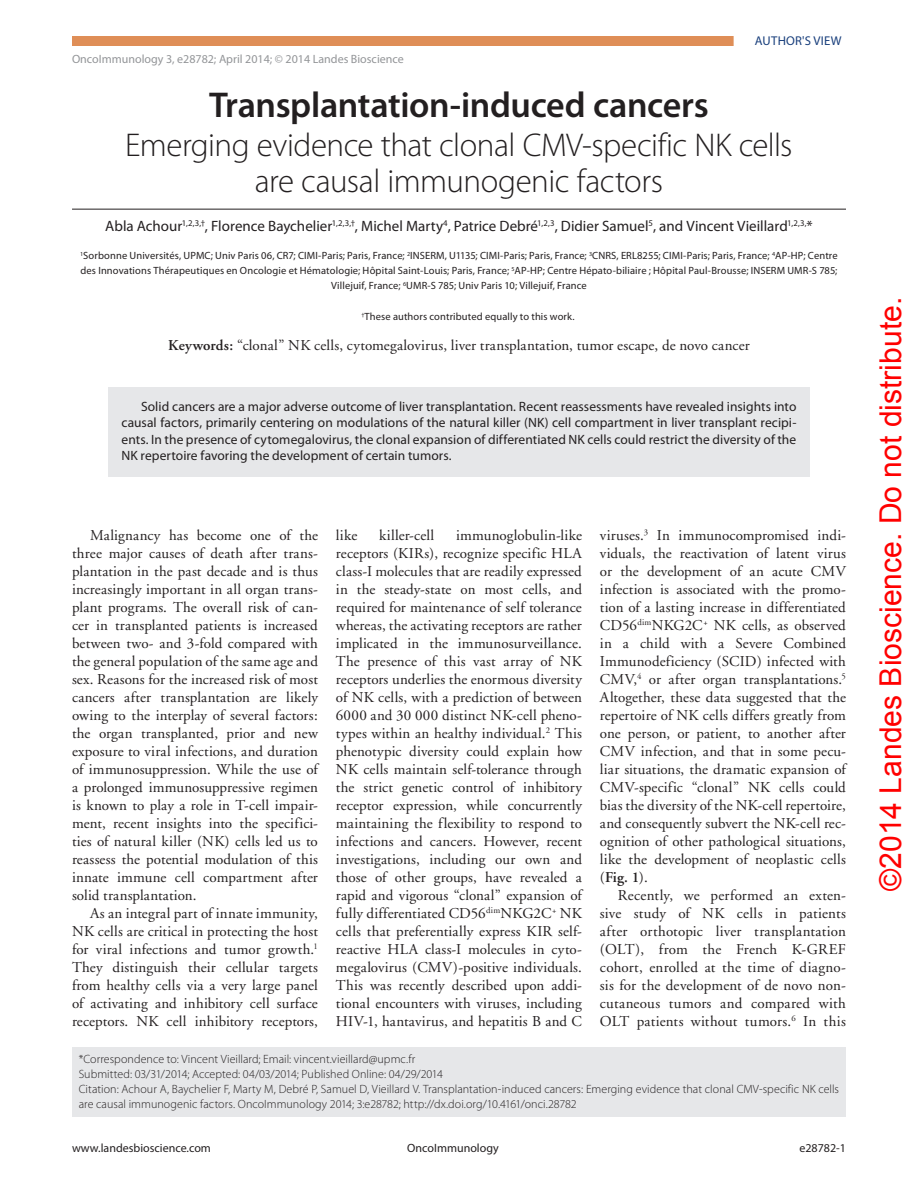
<style>
.page{position:relative;width:918px;height:1188px;background:#fff}
.page>*{position:absolute;margin:0;border:0;box-sizing:border-box;transform-origin:0 0}
.t1{font:600 36px "Myriad Pro";letter-spacing:-.01em;color:#231f20}
.t2{font:300 33px/36px "Myriad Pro";letter-spacing:-.015em;color:#231f20;text-align:center}
.t3{font:30.15px "Arial";color:#f00}
.t4{font:15px/18px "Adobe Garamond";letter-spacing:.01em;color:#231f20;text-align:justify}
.t5{font:15px "Myriad Pro";color:#231f20}
.t6{font:13.5px/16.5px "Myriad Pro";letter-spacing:.005em;color:#231f20;text-align:justify}
.t7{font:12.75px "Myriad Pro";letter-spacing:.02em;color:#193f7c}
.t8{font:300 12px/15px "Myriad Pro";letter-spacing:.005em;color:#231f20}
.t9{font:12px "Myriad Pro";color:#939598}
.t10{font:12px "Myriad Pro";color:#231f20}
.t11{font:10.5px/15px "Myriad Pro";letter-spacing:.01em;color:#231f20}
.s1{font-weight:600}
</style>
<div class="page">
<div style="left:72px;top:36px;width:774px;height:10px;background:#df8e57"></div>
<svg style="left:733px;top:36px;width:113px;height:10px"></svg>
<div style="left:72px;top:1048px;width:774px;height:69px;background:#e6e7e9"></div>
<hr style="left:72px;top:209px;width:774px;height:1px;background:#231f20">
<div style="left:108px;top:387px;width:702px;height:90px;background:#e6e7e9"></div>
<p class="t9" style="left:72px;top:52px;width:333px">OncoI mmunology 3, e28782; April 2014; © 2014 Landes Bioscience</p>
<p class="t7" style="left:755px;top:33px;width:88px">Author's View</p>
<h1 class="t1" style="left:209px;top:82px;width:501px">Transplantation-induced cancers</h1>
<h2 class="t2" style="left:125px;top:126px;width:669px">Emerging evidence that clonal CMV-specific NK cells are causal immunogenic factors</h2>
<p class="t5" style="left:105px;top:216px;width:709px">Abla Achour<sup>1,2,3,†</sup>, Florence Baychelier<sup>1,2,3,†</sup>, Michel Marty<sup>4</sup>, Patrice Debré<sup>1,2,3</sup>, Didier Samuel<sup>5</sup>, and Vincent Vieillard<sup>1,2,3,</sup>*</p>
<p class="t11" style="left:80px;top:248px;width:343px"><sup>1</sup>Sorbonne Universités, UPMC; Univ Paris 06, CR7; CIMI -Paris; Paris, France; <sup>2</sup>INSER</p>
<p class="t11" style="left:81px;top:248px;width:759px;text-indent:356px">M, U1135; CI MI -Paris; Paris, France; <sup>3</sup>CNRS , ERL8255; CI MI -Paris; Paris, France; <sup>4</sup>AP-H P; Centre des Innovations Thérapeutiques en Oncologie et Hématologie; Hôpital Saint-Louis; Paris, France; <sup>5</sup>AP-HP; Centre Hépato-biliaire ; Hôpital Paul-Brousse; INSER</p>
<p class="t11" style="left:777px;top:263px;width:62px">M U MR-S 785;</p>
<p class="t11" style="left:331px;top:278px;width:257px">Villejuif, France; <sup>6</sup>UMR-S 785; Univ Paris 10; Villejuif, France</p>
<p class="t11" style="left:361px;top:309px;width:215px"><sup>†</sup>These authors contributed equally to this work.</p>
<p class="t4" style="left:168px;top:337px;width:583px"><span class="s1">Keywords:</span> “clonal” NK cells, cytomegalovirus, liver transplantation, tumor escape, de novo cancer</p>
<p class="t6" style="left:122px;top:398px;width:676px;text-indent:19px">Solid cancers are a major adverse outcome of liver transplantation. Recent reassessments have revealed insights into causal factors, primarily centering on modulations of the natural killer (NK) cell compartment in liver transplant recipi&shy;ents. In the presence of cytomegalovirus, the clonal expansion of differentiated NK cells could restrict the diversity of the NK repertoire favoring the development of certain tumors.</p>
<p class="t4" style="left:336px;top:527px;width:248px;text-indent:120px">immunoglobulin-like receptors (KIRs), recognize specific HLA class-I molecules that are readily expressed in the steady-state on most cells, and required for maintenance of self tolerance whereas, the activating receptors are rather implicated in the immunosurveillance.<br>The presence of this vast array of NK receptors underlies the enormous diversity of NK cells, with a prediction of between 6000 and 30 000 distinct NK-cell pheno&shy;types within an healthy individual.<sup>2</sup> This phenotypic diversity could explain how NK cells maintain self-tolerance through the strict genetic control of inhibitory receptor expression, while concurrently maintaining the flexibility to respond to infections and cancers. However, recent investigations, including our own and those of other groups, have revealed a rapid and vigorous “clonal” expansion of fully differentiated CD56<sup>dim</sup>NKG2C<sup>+</sup> NK cells that preferentially express KIR self&shy;reactive HLA class-I molecules in cyto&shy;megalovirus (CMV)-positive individuals.<br>This was recently described upon addi&shy;tional encounters with viruses, including HIV-1, hantavirus, and hepatitis B and C</p>
<p class="t4" style="left:600px;top:527px;width:248px">viruses.<sup>3</sup> In immunocompromised indi&shy;viduals, the reactivation of latent virus or the development of an acute CMV infection is associated with the promo&shy;tion of a lasting increase in differentiated CD56<sup>dim</sup>NKG2C<sup>+</sup> NK cells, as observed in a child with a Severe Combined Immunodeficiency (SCID) infected with CMV,<sup>4</sup> or after organ transplantations.<sup>5<br></sup>Altogether, these data suggested that the repertoire of NK cells differs greatly from one person, or patient, to another after CMV infection, and that in some pecu&shy;liar situations, the dramatic expansion of CMV-specific “clonal” NK cells could bias the diversity of the NK-cell repertoire, and consequently subvert the NK-cell rec&shy;ognition of other pathological situations, like the development of neoplastic cells (<span class="s1">Fig. 1</span>).</p>
<p class="t4" style="left:336px;top:527px;width:23px">like</p>
<p class="t4" style="left:379px;top:527px;width:56px">killer-cell</p>
<p class="t4" style="left:72px;top:527px;width:248px;text-indent:18px">Malignancy has become one of the three major causes of death after trans&shy;plantation in the past decade and is thus increasingly important in all organ trans&shy;plant programs. The overall risk of can&shy;cer in transplanted patients is increased between two- and 3-fold compared with the general population of the same age and sex. Reasons for the increased risk of most cancers after transplantation are likely owing to the interplay of several factors: the organ transplanted, prior and new exposure to viral infections, and duration of immunosuppression. While the use of a prolonged immunosuppressive regimen is known to play a role in T-cell impair&shy;ment, recent insights into the specifici&shy;ties of natural killer (NK) cells led us to reassess the potential modulation of this innate immune cell compartment after solid transplantation.</p>
<p class="t4" style="left:72px;top:905px;width:248px;text-indent:18px">As an integral part of innate immunity, NK cells are critical in protecting the host for viral infections and tumor growth.<sup>1<br></sup>They distinguish their cellular targets from healthy cells via a very large panel of activating and inhibitory cell surface receptors. NK cell inhibitory receptors,</p>
<p class="t4" style="left:600px;top:887px;width:247px;text-indent:18px">Recently, we performed an exten&shy;sive study of NK cells in patients after orthotopic liver transplantation (OLT), from the French K-GREF cohort, enrolled at the time of diagno&shy;sis for the development of de novo non&shy;cutaneous tumors and compared with OLT patients without tumors.<sup>6</sup> In this</p>
<p class="t8" style="left:79px;top:1052px;width:762px">*Correspondence to: Vincent Vieillard; Email: vincent.vieillard@upmc.fr<br>Submitted: 03/31/2014; Accepted: 04/03/2014; Published Online: 04/29/2014<br>Citation: Achour A, Baychelier F, Marty M, Debré P, Samuel D, Vieillard V. Transplantation-induced cancers: Emerging evidence that clonal CMV-specific NK cells are causal immunogenic factors. OncoImmunology 2014; 3:e28782; http://dx.doi.org/10.4161/onci.28782</p>
<p class="t10" style="left:72px;top:1141px;width:243px">www.landesbioscience.com O</p>
<p class="t10" style="left:416px;top:1141px;width:85px">ncoI mmunology</p>
<p class="t10" style="left:799px;top:1141px;width:48px">e28782-1</p>
<h3 class="t3" style="left:871px;top:891px;width:595px;rotate:-90deg">©2014 Landes Bioscience. Do not distribute.</h3>
</div>
